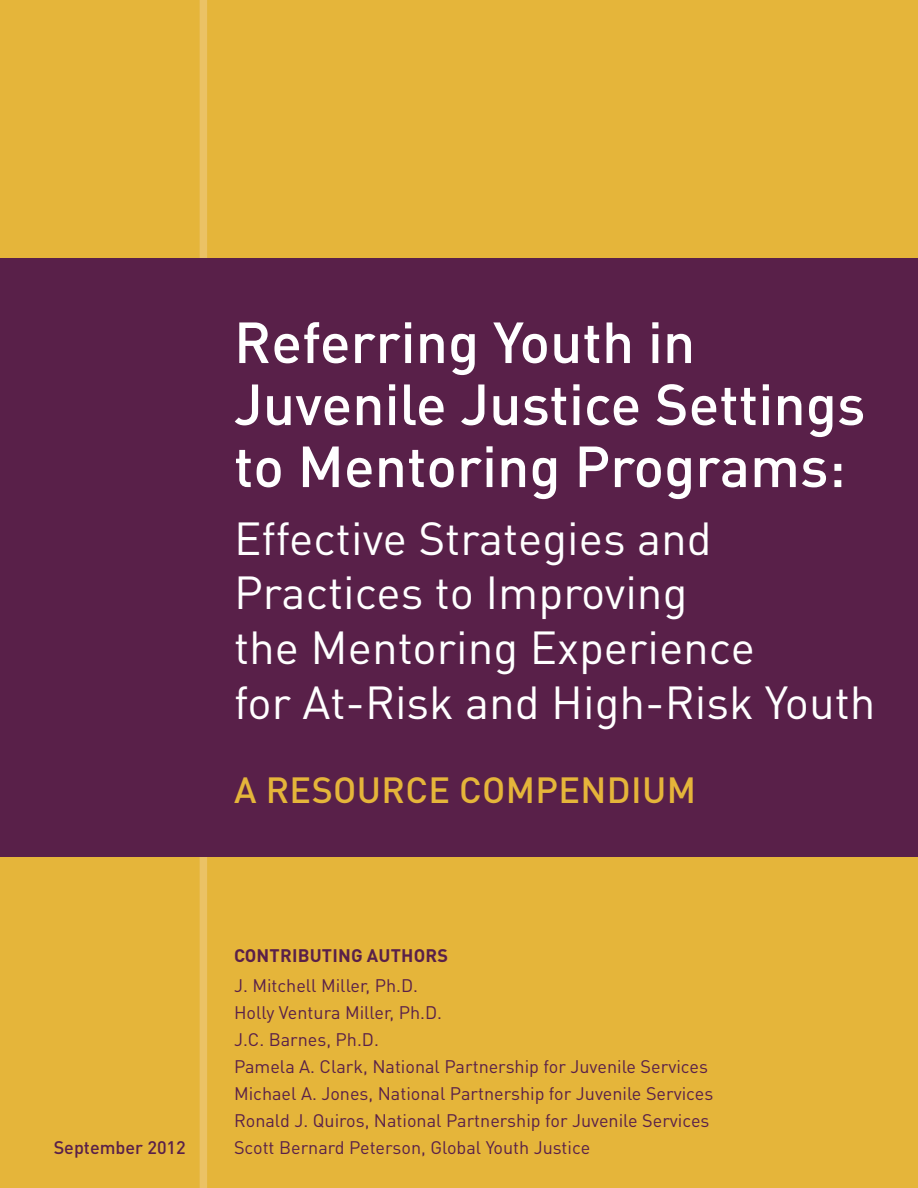
<style>
.page{position:relative;width:918px;height:1188px;background:#e5b53a}
.page>*{position:absolute;margin:0;border:0;box-sizing:border-box;transform-origin:0 0}
.t1{font:500 57px/61.9px "DIN Pro";color:#fff}
.t2{font:45.75px/54.8px "DIN Pro";color:#fff}
.t3{font:500 36px "DIN Pro";letter-spacing:.01em;color:#e5b53a}
.bulleted_copy{font:18px "DIN Pro";color:#592049}
.bulleted_copy-2{font:700 18px "DIN Pro";letter-spacing:.01em;color:#592049}
.bulleted_copy-3{font:500 18px "DIN Pro";color:#592049}
</style>
<div class="page">
<div style="left:200px;top:0;width:7px;height:1188px;background:#ebc265"></div>
<div style="left:0;top:259px;width:918px;height:598px;background:#592049"></div>
<p class="t1" style="left:234px;top:309px;width:633px">Referring Youth in<br>Juvenile Justice Settings to Mentoring Programs:</p>
<p class="t2" style="left:234px;top:509px;width:643px">Effective Strategies and<br>Practices to Improving<br>the Mentoring Experience<br>for At-Risk and High-Risk Youth</p>
<p class="t3" style="left:234px;top:766px;width:463px">A RESOURCE COMPENDIUM</p>
<p class="bulleted_copy-3" style="left:54px;top:1136px;width:134px">September 2012</p>
<p class="bulleted_copy-2" style="left:234px;top:944px;width:215px">CONTRIBUTING AUTHORS</p>
<p class="bulleted_copy" style="left:234px;top:974px;width:186px">J. Mitchell Miller, Ph.D.</p>
<p class="bulleted_copy" style="left:234px;top:1001px;width:210px">Holly Ventura Miller, Ph.D.</p>
<p class="bulleted_copy" style="left:234px;top:1028px;width:146px">J.C. Barnes, Ph.D.</p>
<p class="bulleted_copy" style="left:234px;top:1055px;width:475px">Pamela A. Clark, National Partnership for Juvenile Services</p>
<p class="bulleted_copy" style="left:234px;top:1082px;width:481px">Michael A. Jones, National Partnership for Juvenile Services</p>
<p class="bulleted_copy" style="left:234px;top:1109px;width:477px">Ronald J. Quiros, National Partnership for Juvenile Services</p>
<p class="bulleted_copy" style="left:234px;top:1136px;width:358px">Scott Bernard Peterson, Global Youth Justice</p>
</div>
